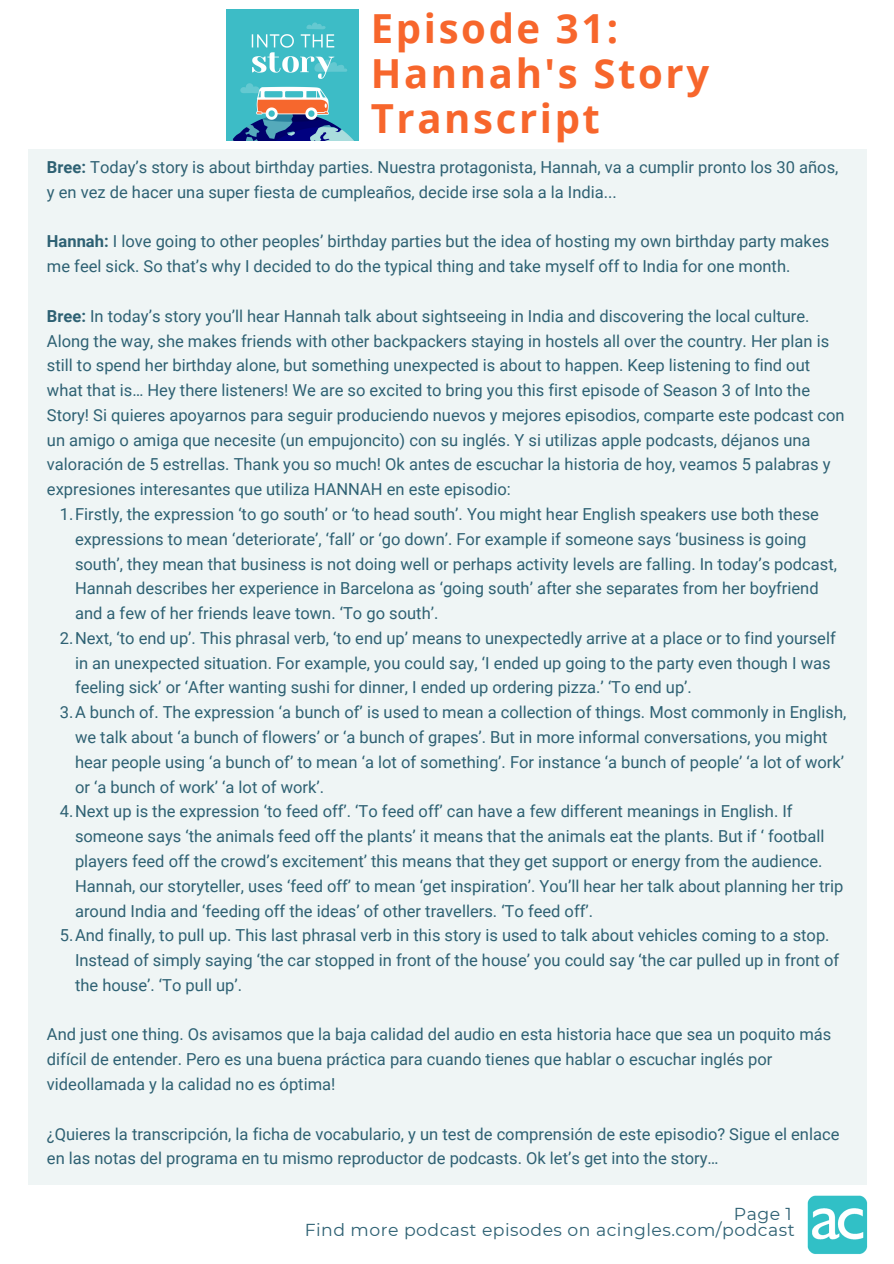
<style>
.page{position:relative;width:894px;height:1264px;background:#fff}
.page>*{position:absolute;margin:0;border:0;box-sizing:border-box;transform-origin:0 0}
.t1{font:700 40.05px "Open Sans";letter-spacing:.065em;color:#f7662c}
.t2{font:17.25px "Montserrat";letter-spacing:.03em;color:#2e6173}
.t3{font:16.5px/24.8px "Roboto";color:#2e6173}
.s1{font-weight:700}
</style>
<div class="page">
<img style="left:227px;top:9px;width:131px;height:132px">
<div style="left:28px;top:149px;width:838px;height:1035px;background:#eff5f5"></div>
<img style="left:745px;top:1132px;width:123px;height:122px">
<p class="t1" style="left:371px;top:0;width:249px">Episode 31:</p>
<p class="t1" style="left:371px;top:45px;width:340px">Hannah's Story</p>
<p class="t1" style="left:371px;top:90px;width:231px">Transcript</p>
<p class="t3" style="left:47px;top:155px;width:792px"><span class="s1">Bree:</span> Today’s story is about birthday parties. Nuestra protagonista, Hannah, va a cumplir pronto los 30 años, y en vez de hacer una super fiesta de cumpleaños, decide irse sola a la India...</p>
<p class="t3" style="left:47px;top:229px;width:783px"><span class="s1">Hannah:</span> I love going to other peoples’ birthday parties but the idea of hosting my own birthday party makes me feel sick. So that’s why I decided to do the typical thing and take myself off to India for one month.</p>
<p class="t3" style="left:47px;top:304px;width:799px"><span class="s1">Bree:</span> In today’s story you’ll hear Hannah talk about sightseeing in India and discovering the local culture.<br>Along the way, she makes friends with other backpackers staying in hostels all over the country. Her plan is still to spend her birthday alone, but something unexpected is about to happen. Keep listening to find out what that is… Hey there listeners! We are so excited to bring you this first episode of Season 3 of Into the Story! Si quieres apoyarnos para seguir produciendo nuevos y mejores episodios, comparte este podcast con un amigo o amiga que necesite (un empujoncito) con su inglés. Y si utilizas apple podcasts, déjanos una valoración de 5 estrellas. Thank you so much! Ok antes de escuchar la historia de hoy, veamos 5 palabras y expresiones interesantes que utiliza HANNAH en este episodio:</p>
<p class="t3" style="left:75px;top:502px;width:763px;text-indent:-15px">1.Firstly, the expression ‘to go south’ or ‘to head south’. You might hear English speakers use both these expressions to mean ‘deteriorate’, ‘fall’ or ‘go down’. For example if someone says ‘business is going south’, they mean that business is not doing well or perhaps activity levels are falling. In today’s podcast, Hannah describes her experience in Barcelona as ‘going south’ after she separates from her boyfriend and a few of her friends leave town. ‘To go south’.</p>
<p class="t3" style="left:75px;top:626px;width:762px;text-indent:-15px">2.Next, ‘to end up’. This phrasal verb, ‘to end up’ means to unexpectedly arrive at a place or to find yourself in an unexpected situation. For example, you could say, ‘I ended up going to the party even though I was feeling sick’ or ‘After wanting sushi for dinner, I ended up ordering pizza.’ ‘To end up’.</p>
<p class="t3" style="left:75px;top:700px;width:772px;text-indent:-15px">3.A bunch of. The expression ‘a bunch of’ is used to mean a collection of things. Most commonly in English, we talk about ‘a bunch of flowers’ or ‘a bunch of grapes’. But in more informal conversations, you might hear people using ‘a bunch of’ to mean ‘a lot of something’. For instance ‘a bunch of people’ ‘a lot of work’ or ‘a bunch of work’ ‘a lot of work’.</p>
<p class="t3" style="left:75px;top:799px;width:769px;text-indent:-15px">4.Next up is the expression ‘to feed off’. ‘To feed off’ can have a few different meanings in English. If someone says ‘the animals feed off the plants’ it means that the animals eat the plants. But if ‘ football players feed off the crowd’s excitement’ this means that they get support or energy from the audience.<br>Hannah, our storyteller, uses ‘feed off’ to mean ‘get inspiration’. You’ll hear her talk about planning her trip around India and ‘feeding off the ideas’ of other travellers. ‘To feed off’.</p>
<p class="t3" style="left:75px;top:923px;width:765px;text-indent:-15px">5.And finally, to pull up. This last phrasal verb in this story is used to talk about vehicles coming to a stop.<br>Instead of simply saying ‘the car stopped in front of the house’ you could say ‘the car pulled up in front of the house’. ‘To pull up’.</p>
<p class="t3" style="left:47px;top:1022px;width:785px">And just one thing. Os avisamos que la baja calidad del audio en esta historia hace que sea un poquito más difícil de entender. Pero es una buena práctica para cuando tienes que hablar o escuchar inglés por videollamada y la calidad no es óptima!</p>
<p class="t3" style="left:47px;top:1121px;width:793px">¿Quieres la transcripción, la ficha de vocabulario, y un test de comprensión de este episodio? Sigue el enlace en las notas del programa en tu mismo reproductor de podcasts. Ok let’s get into the story…</p>
<p class="t2" style="left:733px;top:1203px;width:59px">Page 1</p>
<p class="t2" style="left:304px;top:1219px;width:491px">Find more podcast episodes on acingles.com/podcast</p>
</div>
